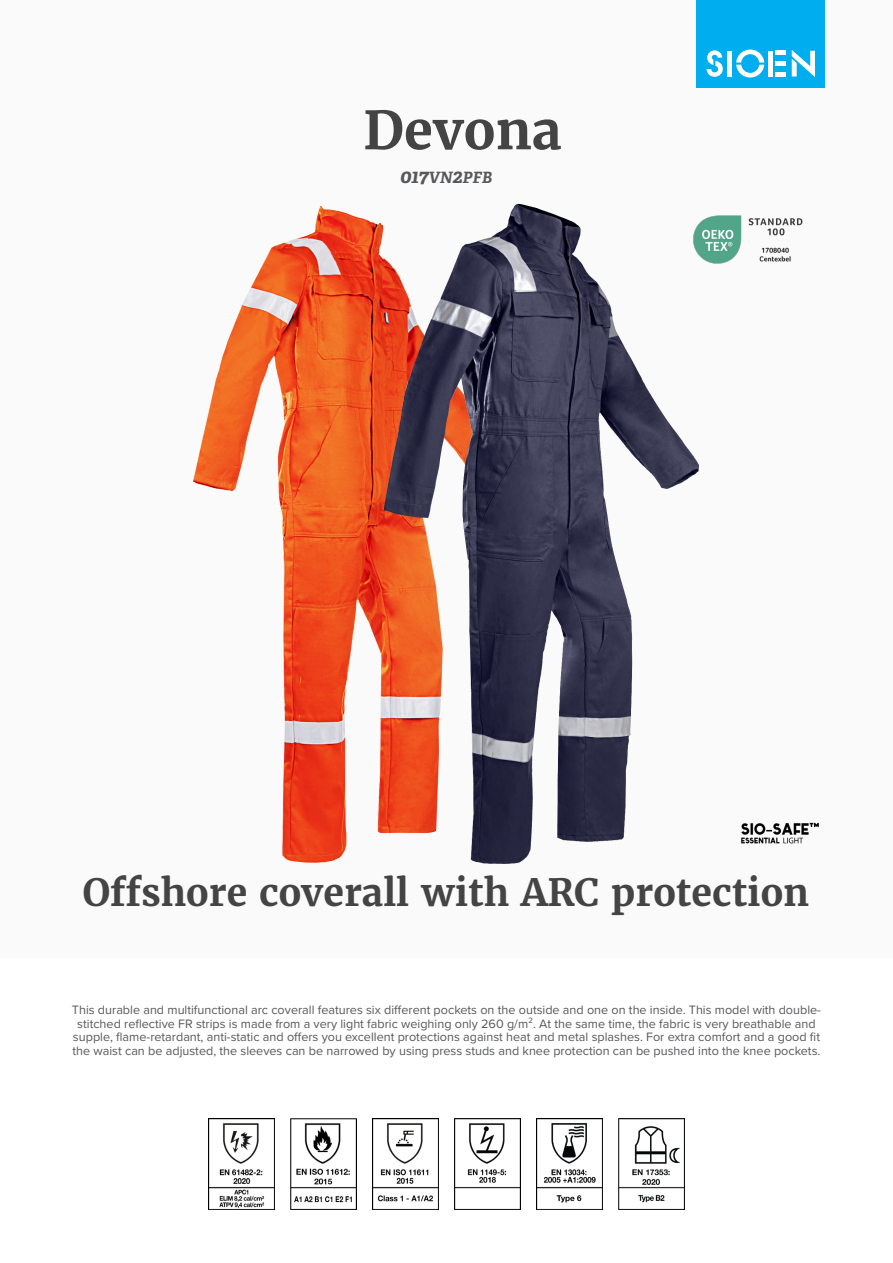
<style>
.page{position:relative;width:893px;height:1263px;background:#fff}
.page>*{position:absolute;margin:0;border:0;box-sizing:border-box;transform-origin:0 0}
.product_name{font:700 52.5px "Merriweather";color:#444}
.product_h2{font:700 37.5px "Merriweather";color:#444}
.product_ref{font:italic 700 15.6px "Adelle";color:#57585a}
.product_description{font:12.6px/13.6px "Proxima Nova";color:#57585a;text-align:center}
.s1{font-size:19.5px}
</style>
<div class="page">
<div style="left:0;top:0;width:893px;height:957px;background:#fafafa"></div>
<div style="left:697px;top:0;width:128px;height:88px;background:#00aeef"></div>
<svg style="left:707px;top:50px;width:16px;height:27px"></svg>
<svg style="left:736px;top:50px;width:28px;height:28px"></svg>
<div style="left:727px;top:51px;width:5px;height:26px;background:#fff"></div>
<div style="left:768px;top:51px;width:5px;height:26px;background:#fff"></div>
<div style="left:775px;top:72px;width:11px;height:5px;background:#fff"></div>
<div style="left:775px;top:61px;width:11px;height:5px;background:#fff"></div>
<hr style="left:775px;top:51px;width:11px;height:4px;background:#fff">
<svg style="left:792px;top:50px;width:23px;height:27px"></svg>
<img style="left:783px;top:822px;width:36px;height:22px">
<img style="left:783px;top:218px;width:20px;height:44px">
<img style="left:208px;top:1118px;width:66px;height:92px">
<img style="left:290px;top:1118px;width:67px;height:92px">
<img style="left:372px;top:1118px;width:66px;height:92px">
<img style="left:454px;top:1118px;width:67px;height:92px">
<img style="left:536px;top:1118px;width:67px;height:92px">
<img style="left:618px;top:1118px;width:67px;height:92px">
<img style="left:193px;top:238px;width:105px;height:624px">
<img style="left:298px;top:203px;width:485px;height:661px">
<p class="product_name" style="left:363px;top:97px;width:200px">Devona</p>
<p class="product_ref" style="left:400px;top:168px;width:93px"><span class="s1">017</span>VN<span class="s1">2</span>PFB</p>
<p class="product_h2" style="left:83px;top:868px;width:728px">Offshore coverall with ARC protection</p>
<p class="product_description" style="left:72px;top:1002px;width:751px">This durable and multifunctional arc coverall features six different pockets on the outside and one on the inside. This model with double&shy;stitched reflective FR strips is made from a very light fabric weighing only 260 g/m². At the same time, the fabric is very breathable and supple, flame-retardant, anti-static and offers you excellent protections against heat and metal splashes. For extra comfort and a good fit the waist can be adjusted, the sleeves can be narrowed by using press studs and knee protection can be pushed into the knee pockets.</p>
</div>
